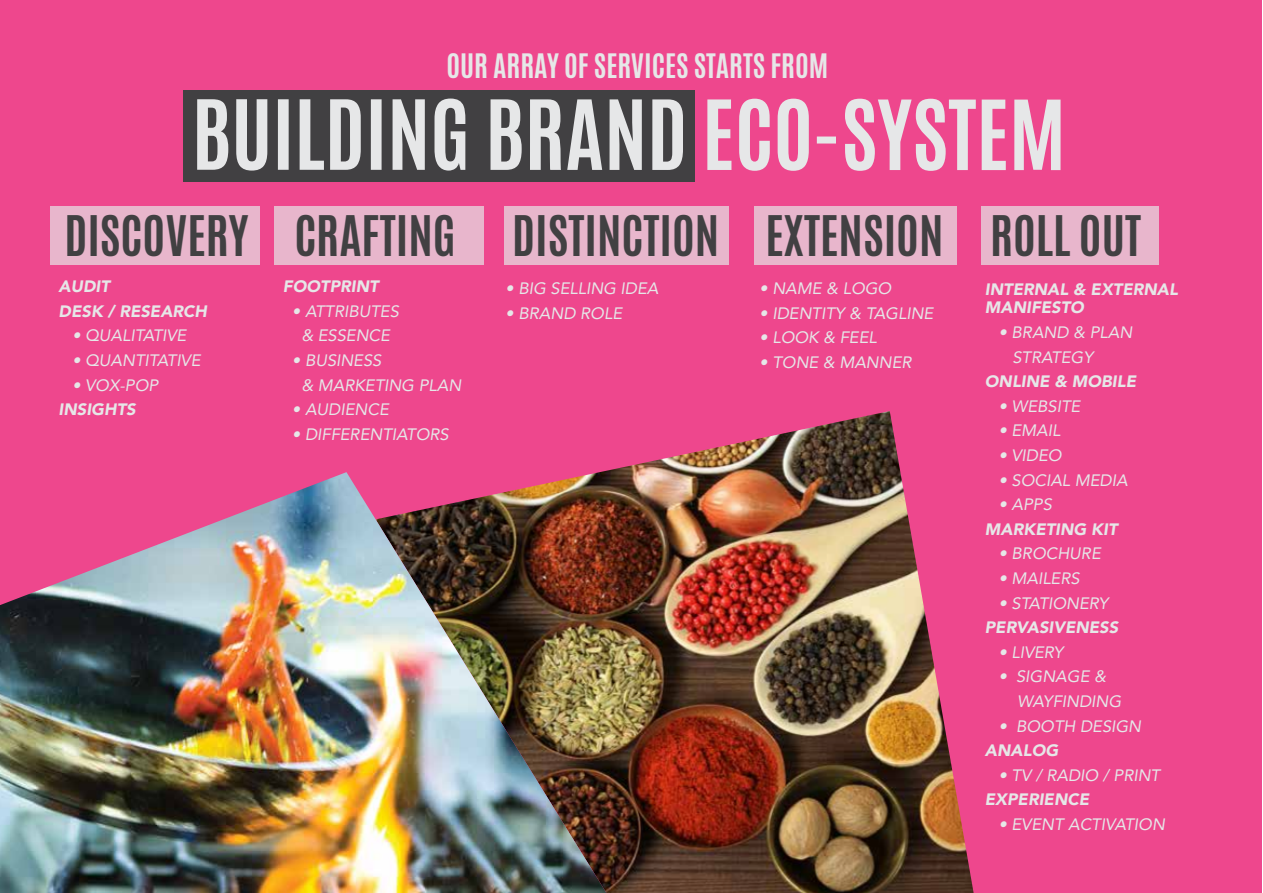
<style>
.page{position:relative;width:1263px;height:893px;background:#fff}
.page>*{position:absolute;margin:0;border:0;box-sizing:border-box;transform-origin:0 0}
.t1{font:700 82.05px "Antonio";color:#e6e7e8}
.t2{font:700 46.65px "Antonio";color:#414042}
.t3{font:700 28.2px "Antonio";color:#e6e7e8}
.t4{font:italic 16.5px/24.6px "Avenir";color:#e6e7e8}
.t5{font:italic 900 16.5px/24.6px "Avenir";color:#e6e7e8}
</style>
<div class="page">
<div style="left:0;top:0;width:1262px;height:893px;background:#ee478d"></div>
<div style="left:183px;top:91px;width:511px;height:91px;background:#414042"></div>
<div style="left:51px;top:206px;width:209px;height:59px;background:#e8b6cc"></div>
<div style="left:274px;top:206px;width:209px;height:59px;background:#e8b6cc"></div>
<div style="left:504px;top:206px;width:225px;height:59px;background:#e8b6cc"></div>
<div style="left:754px;top:206px;width:203px;height:59px;background:#e8b6cc"></div>
<div style="left:981px;top:206px;width:177px;height:59px;background:#e8b6cc"></div>
<img style="left:601px;top:411px;width:373px;height:482px">
<img style="left:0;top:472px;width:606px;height:421px">
<h3 class="t3" style="left:446px;top:46px;width:384px">OUR ARRAY OF SERVICES STARTS FROM</h3>
<h1 class="t1" style="left:191px;top:76px;width:876px">BUILDING BRAND ECO-SYSTEM</h1>
<h2 class="t2" style="left:64px;top:203px;width:185px">DISCOVERY</h2>
<p class="t5" style="left:59px;top:275px;width:150px">AUDIT<br>DESK / RESEARCH</p>
<p class="t4" style="left:72px;top:324px;width:116px">• QUALITATIVE</p>
<p class="t4" style="left:72px;top:348px;width:130px">• QUANTITATIVE</p>
<p class="t4" style="left:72px;top:373px;width:87px">• VOX-POP</p>
<p class="t5" style="left:59px;top:398px;width:78px">INSIGHTS</p>
<h2 class="t2" style="left:294px;top:203px;width:163px">CRAFTING</h2>
<p class="t5" style="left:283px;top:275px;width:97px">FOOTPRINT</p>
<p class="t4" style="left:292px;top:299px;width:108px;text-align:center">• ATTRIBUTES &amp; ESSENCE</p>
<p class="t4" style="left:301px;top:348px;width:161px;text-indent:-9px">• BUSINESS<br>&amp; MARKETING PLAN</p>
<p class="t4" style="left:292px;top:398px;width:98px">• AUDIENCE</p>
<p class="t4" style="left:292px;top:422px;width:158px">• DIFFERENTIATORS</p>
<h2 class="t2" style="left:512px;top:203px;width:208px">DISTINCTION</h2>
<p class="t4" style="left:506px;top:276px;width:154px">• BIG SELLING IDEA</p>
<p class="t4" style="left:506px;top:301px;width:118px">• BRAND ROLE</p>
<h2 class="t2" style="left:765px;top:203px;width:180px">EXTENSION</h2>
<p class="t4" style="left:760px;top:276px;width:133px">• NAME &amp; LOGO</p>
<p class="t4" style="left:760px;top:301px;width:175px">• IDENTITY &amp; TAGLINE</p>
<p class="t4" style="left:760px;top:326px;width:119px">• LOOK &amp; FEEL</p>
<p class="t4" style="left:760px;top:350px;width:153px">• TONE &amp; MANNER</p>
<h2 class="t2" style="left:990px;top:203px;width:152px">ROLL OUT</h2>
<p class="t5" style="left:985px;top:280px;width:195px;line-height:18.6px">INTERNAL &amp; EXTERNAL<br>MANIFESTO</p>
<p class="t4" style="left:1012px;top:320px;width:121px;text-indent:-14px">• BRAND &amp; PLAN<br>STRATEGY</p>
<p class="t5" style="left:985px;top:370px;width:153px">ONLINE &amp; MOBILE</p>
<p class="t4" style="left:999px;top:394px;width:83px">• WEBSITE</p>
<p class="t4" style="left:999px;top:419px;width:63px">• EMAIL</p>
<p class="t4" style="left:999px;top:443px;width:64px">• VIDEO</p>
<p class="t4" style="left:999px;top:468px;width:131px">• SOCIAL MEDIA</p>
<p class="t4" style="left:999px;top:493px;width:55px">• APPS</p>
<p class="t5" style="left:985px;top:517px;width:134px">MARKETING KIT</p>
<p class="t4" style="left:999px;top:542px;width:104px">• BROCHURE</p>
<p class="t4" style="left:999px;top:566px;width:82px">• MAILERS</p>
<p class="t4" style="left:999px;top:591px;width:111px">• STATIONERY</p>
<p class="t5" style="left:985px;top:616px;width:135px">PERVASIVENESS</p>
<p class="t4" style="left:999px;top:640px;width:66px">• LIVERY</p>
<p class="t4" style="left:1017px;top:665px;width:106px;text-indent:-18px">• SIGNAGE &amp;<br>WAYFINDING</p>
<p class="t4" style="left:999px;top:714px;width:144px">• BOOTH DESIGN</p>
<p class="t5" style="left:985px;top:739px;width:75px">ANALOG</p>
<p class="t4" style="left:999px;top:763px;width:163px">• TV / RADIO / PRINT</p>
<p class="t5" style="left:985px;top:788px;width:106px">EXPERIENCE</p>
<p class="t4" style="left:999px;top:812px;width:168px">• EVENT ACTIVATION</p>
</div>
